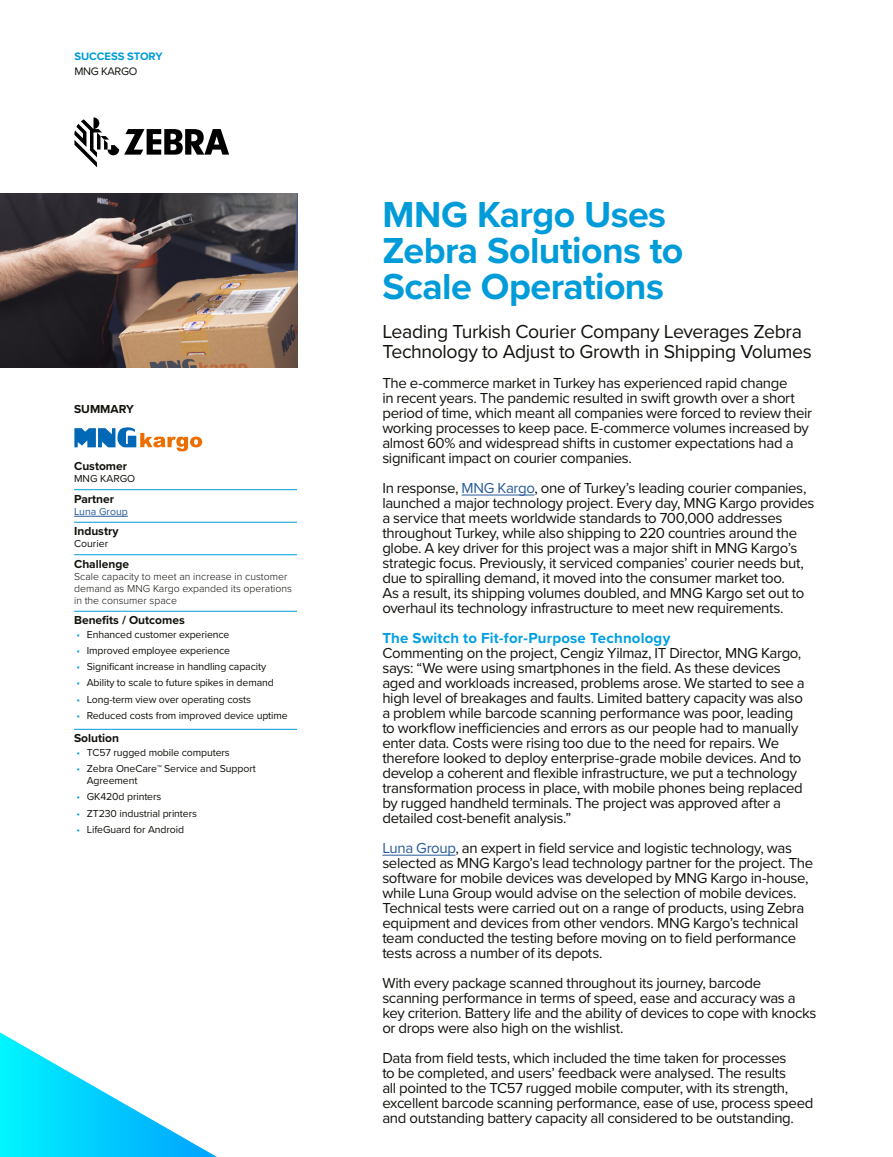
<style>
.page{position:relative;width:893px;height:1157px;background:#fff}
.page>*{position:absolute;margin:0;border:0;box-sizing:border-box;transform-origin:0 0}
.t1{font:700 37.5px/36px "Proxima Nova";letter-spacing:-.015em;color:#009cda}
.t2{font:19.5px/19.5px "Proxima Nova";letter-spacing:-.02em;color:#12110c}
.t3{font:15px/15px "Proxima Nova";letter-spacing:-.025em;color:#12110c}
.t4{font:700 15px "Proxima Nova";letter-spacing:.015em;color:#009fe3}
.t5{font:700 12px "Proxima Nova";color:#12110c}
.t6{font:700 11.25px "Proxima Nova";letter-spacing:-.005em;color:#009cda}
.t7{font:11.25px "Proxima Nova";letter-spacing:-.03em;color:#12110c}
.t8{font:10.5px/12px "Proxima Nova";letter-spacing:-.01em;color:#12110c}
.t9{font:300 10.5px/12px "Proxima Nova";color:#12110c}
.t10{font:10.5px "Proxima Nova";color:#275b9b}
.s1{font-weight:300;color:#009cda}
.s2{color:#275b9b}
</style>
<div class="page">
<svg style="left:0;top:1032px;width:217px;height:125px"></svg>
<svg style="left:74px;top:117px;width:155px;height:50px"></svg>
<hr style="left:462px;top:495px;width:72px;height:1px;background:#275b9b">
<hr style="left:382px;top:855px;width:73px;height:1px;background:#275b9b">
<hr style="left:74px;top:489px;width:223px;height:1px;background:#009cda">
<hr style="left:74px;top:516px;width:54px;height:1px;background:#275b9b">
<hr style="left:74px;top:522px;width:223px;height:1px;background:#009cda">
<hr style="left:74px;top:554px;width:223px;height:1px;background:#009cda">
<hr style="left:74px;top:611px;width:223px;height:1px;background:#009cda">
<hr style="left:74px;top:729px;width:223px;height:1px;background:#009cda">
<svg style="left:74px;top:427px;width:128px;height:24px"></svg>
<img style="left:0;top:193px;width:297px;height:175px">
<p class="t6" style="left:74px;top:48px;width:90px">SUCCESS STORY</p>
<p class="t7" style="left:74px;top:63px;width:64px">MNG KARGO</p>
<p class="t5" style="left:74px;top:400px;width:61px">SUMMARY</p>
<p class="t5" style="left:74px;top:457px;width:55px">Customer</p>
<p class="t8" style="left:74px;top:472px;width:63px">MNG KARGO</p>
<p class="t5" style="left:74px;top:490px;width:42px">Partner</p>
<p class="t10" style="left:74px;top:503px;width:55px">Luna Group</p>
<p class="t5" style="left:74px;top:522px;width:46px">Industry</p>
<p class="t8" style="left:74px;top:537px;width:36px">Courier</p>
<p class="t5" style="left:74px;top:555px;width:57px">Challenge</p>
<p class="t9" style="left:74px;top:570px;width:219px">Scale capacity to meet an increase in customer demand as MNG Kargo expanded its operations in the consumer space</p>
<p class="t5" style="left:74px;top:611px;width:112px">Benefits / Outcomes</p>
<p class="t8" style="left:77px;top:627px;width:155px"><span class="s1">•</span> Enhanced customer experience</p>
<p class="t8" style="left:77px;top:644px;width:155px"><span class="s1">•</span> Improved employee experience</p>
<p class="t8" style="left:77px;top:660px;width:191px"><span class="s1">•</span> Significant increase in handling capacity</p>
<p class="t8" style="left:77px;top:676px;width:199px"><span class="s1">•</span> Ability to scale to future spikes in demand</p>
<p class="t8" style="left:77px;top:692px;width:176px"><span class="s1">•</span> Long-term view over operating costs</p>
<p class="t8" style="left:77px;top:709px;width:213px"><span class="s1">•</span> Reduced costs from improved device uptime</p>
<p class="t5" style="left:74px;top:729px;width:47px">Solution</p>
<p class="t8" style="left:77px;top:745px;width:155px"><span class="s1">•</span> TC57 rugged mobile computers</p>
<p class="t8" style="left:87px;top:762px;width:170px;text-indent:-10px"><span class="s1">•</span> Zebra OneCare™ Service and Support<br>Agreement</p>
<p class="t8" style="left:77px;top:790px;width:86px"><span class="s1">•</span> GK420d printers</p>
<p class="t8" style="left:77px;top:806px;width:122px"><span class="s1">•</span> ZT230 industrial printers</p>
<p class="t8" style="left:77px;top:822px;width:109px"><span class="s1">•</span> LifeGuard for Android</p>
<h1 class="t1" style="left:382px;top:196px;width:302px">MNG Kargo Uses<br>Zebra Solutions to<br>Scale Operations</h1>
<h2 class="t2" style="left:382px;top:321px;width:431px">Leading Turkish Courier Company Leverages Zebra<br>Technology to Adjust to Growth in Shipping Volumes</h2>
<p class="t3" style="left:382px;top:375px;width:431px">The e-commerce market in Turkey has experienced rapid change<br>in recent years. The pandemic resulted in swift growth over a short period of time, which meant all companies were forced to review their working processes to keep pace. E-commerce volumes increased by almost 60% and widespread shifts in customer expectations had a significant impact on courier companies.</p>
<p class="t3" style="left:382px;top:480px;width:434px">In response, <span class="s2">MNG Kargo</span>, one of Turkey’s leading courier companies, launched a major technology project. Every day, MNG Kargo provides a service that meets worldwide standards to 700,000 addresses throughout Turkey, while also shipping to 220 countries around the globe. A key driver for this project was a major shift in MNG Kargo’s strategic focus. Previously, it serviced companies’ courier needs but, due to spiralling demand, it moved into the consumer market too.<br>As a result, its shipping volumes doubled, and MNG Kargo set out to overhaul its technology infrastructure to meet new requirements.</p>
<p class="t4" style="left:382px;top:627px;width:290px">The Switch to Fit-for-Purpose Technology</p>
<p class="t3" style="left:382px;top:645px;width:424px">Commenting on the project, Cengiz Yilmaz, IT Director, MNG Kargo, says: “We were using smartphones in the field. As these devices aged and workloads increased, problems arose. We started to see a high level of breakages and faults. Limited battery capacity was also a problem while barcode scanning performance was poor, leading to workflow inefficiencies and errors as our people had to manually enter data. Costs were rising too due to the need for repairs. We therefore looked to deploy enterprise-grade mobile devices. And to develop a coherent and flexible infrastructure, we put a technology transformation process in place, with mobile phones being replaced by rugged handheld terminals. The project was approved after a detailed cost-benefit analysis.”</p>
<p class="t3" style="left:382px;top:840px;width:432px"><span class="s2">Luna Group</span>, an expert in field service and logistic technology, was selected as MNG Kargo’s lead technology partner for the project. The software for mobile devices was developed by MNG Kargo in-house, while Luna Group would advise on the selection of mobile devices.<br>Technical tests were carried out on a range of products, using Zebra equipment and devices from other vendors. MNG Kargo’s technical team conducted the testing before moving on to field performance tests across a number of its depots.</p>
<p class="t3" style="left:382px;top:975px;width:436px">With every package scanned throughout its journey, barcode scanning performance in terms of speed, ease and accuracy was a key criterion. Battery life and the ability of devices to cope with knocks or drops were also high on the wishlist.</p>
<p class="t3" style="left:382px;top:1050px;width:433px">Data from field tests, which included the time taken for processes<br>to be completed, and users’ feedback were analysed. The results<br>all pointed to the TC57 rugged mobile computer, with its strength, excellent barcode scanning performance, ease of use, process speed and outstanding battery capacity all considered to be outstanding.</p>
</div>
